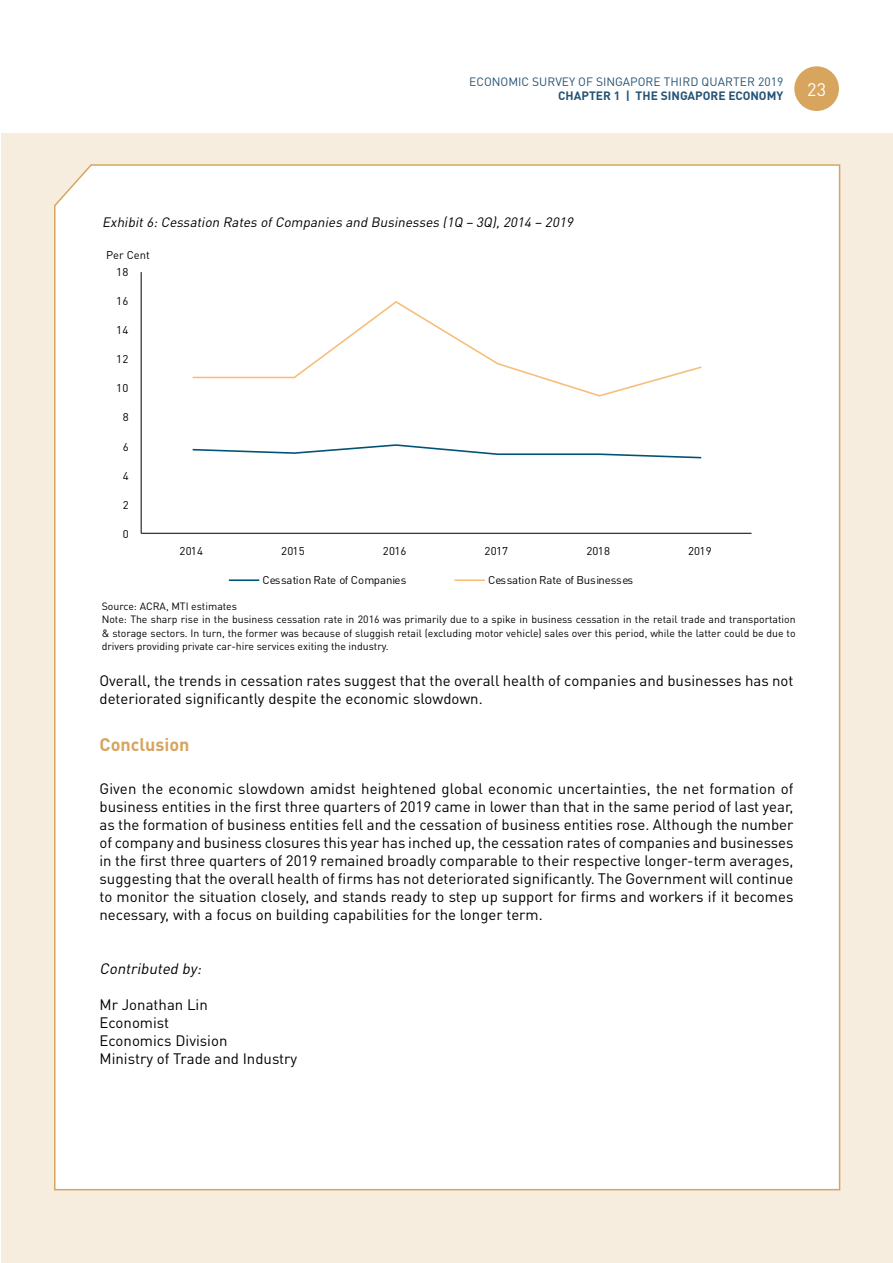
<style>
.page{position:relative;width:893px;height:1263px;background:#fff}
.page>*{position:absolute;margin:0;border:0;box-sizing:border-box;transform-origin:0 0}
.t1{font:700 18px "DIN Pro";color:#d7a55e}
.t2{font:18px "DIN Pro";color:#fff}
.t3{font:15px/18px "DIN Pro";color:#000}
.t4{font:italic 15px "DIN Pro";color:#000}
.t5{font:italic 13.5px "DIN Pro";color:#000}
.t6{font:12px "DIN Pro";color:#265477}
.t7{font:700 12px "DIN Pro";color:#265477}
.t8{font:11.25px "DIN Pro";color:#000}
.t9{font:10.5px/13.5px "DIN Pro";color:#000}
</style>
<div class="page">
<div style="left:2px;top:134px;width:891px;height:1129px;background:#f6eddf"></div>
<div style="left:794px;top:66px;width:45px;height:45px;background:#d7a55e;border-radius:50%"></div>
<div style="left:54px;top:164px;width:787px;height:1027px;background:#fff"></div>
<hr style="left:141px;top:272px;width:1px;height:261px;background:#000">
<hr style="left:141px;top:533px;width:610px;height:1px;background:#000">
<svg style="left:191px;top:443px;width:512px;height:16px;background:#e5edf1"></svg>
<div style="left:191px;top:300px;width:512px;height:97px;background:#fff"></div>
<hr style="left:229px;top:579px;width:30px;height:2px;background:#005276">
<hr style="left:454px;top:579px;width:31px;height:2px;background:#f6be79">
<p class="t6" style="left:469px;top:74px;width:316px">ECONOMIC SURVEY OF SINGAPORE THIRD QUARTER 2019</p>
<p class="t7" style="left:558px;top:88px;width:227px">CHAPTER 1 | THE SINGAPORE ECONOMY</p>
<p class="t2" style="left:807px;top:77px;width:20px">23</p>
<p class="t5" style="left:102px;top:213px;width:476px">Exhibit6:Cessation Rates ofCompanies and Businesses (1Q – 3Q),2014 – 2019</p>
<p class="t8" style="left:106px;top:247px;width:45px">Per Cent</p>
<p class="t8" style="left:116px;top:264px;width:14px">18</p>
<p class="t8" style="left:116px;top:293px;width:14px">16</p>
<p class="t8" style="left:116px;top:322px;width:14px">14</p>
<p class="t8" style="left:116px;top:351px;width:14px">12</p>
<p class="t8" style="left:116px;top:381px;width:14px">10</p>
<p class="t8" style="left:123px;top:410px;width:7px">8</p>
<p class="t8" style="left:123px;top:439px;width:7px">6</p>
<p class="t8" style="left:123px;top:468px;width:7px">4</p>
<p class="t8" style="left:123px;top:497px;width:7px">2</p>
<p class="t8" style="left:123px;top:526px;width:7px">0</p>
<p class="t8" style="left:179px;top:543px;width:25px">2014</p>
<p class="t8" style="left:281px;top:543px;width:25px">2015</p>
<p class="t8" style="left:383px;top:543px;width:25px">2016</p>
<p class="t8" style="left:485px;top:543px;width:25px">2017</p>
<p class="t8" style="left:586px;top:543px;width:25px">2018</p>
<p class="t8" style="left:688px;top:543px;width:25px">2019</p>
<p class="t8" style="left:262px;top:572px;width:146px">Cessation Rate of Companies</p>
<p class="t8" style="left:488px;top:572px;width:147px">Cessation Rate of Businesses</p>
<p class="t9" style="left:102px;top:599px;width:695px">Source: ACRA, MTI estimates<br>Note: The sharp rise in the business cessation rate in 2016 was primarily due to a spike in business cessation in the retail trade and transportation &amp; storage sectors. In turn, the former was because of sluggish retail (excluding motor vehicle) sales over this period, while the latter could be due to drivers providing private car-hire services exiting the industry.</p>
<p class="t3" style="left:100px;top:671px;width:695px">Overall, the trends in cessation rates suggest that the overall health of companies and businesses has not deteriorated significantly despite the economic slowdown.</p>
<p class="t1" style="left:100px;top:733px;width:92px">Conclusion</p>
<p class="t3" style="left:100px;top:779px;width:695px;text-align:justify">Given the economic slowdown amidst heightened global economic uncertainties, the net formation of business entities in the first three quarters of 2019 came in lower than that in the same period of last year, as the formation of business entities fell and the cessation of business entities rose. Although the number of company and business closures this year has inched up, the cessation rates of companies and businesses in the first three quarters of 2019 remained broadly comparable to their respective longer-term averages, suggesting that the overall health of firms has not deteriorated significantly. The Government will continue to monitor the situation closely, and stands ready to step up support for firms and workers if it becomes necessary, with a focus on building capabilities for the longer term.</p>
<p class="t4" style="left:100px;top:959px;width:107px">Contributed by:</p>
<p class="t3" style="left:100px;top:995px;width:199px">Mr Jonathan Lin<br>Economist<br>Economics Division<br>Ministry of Trade and Industry</p>
</div>
